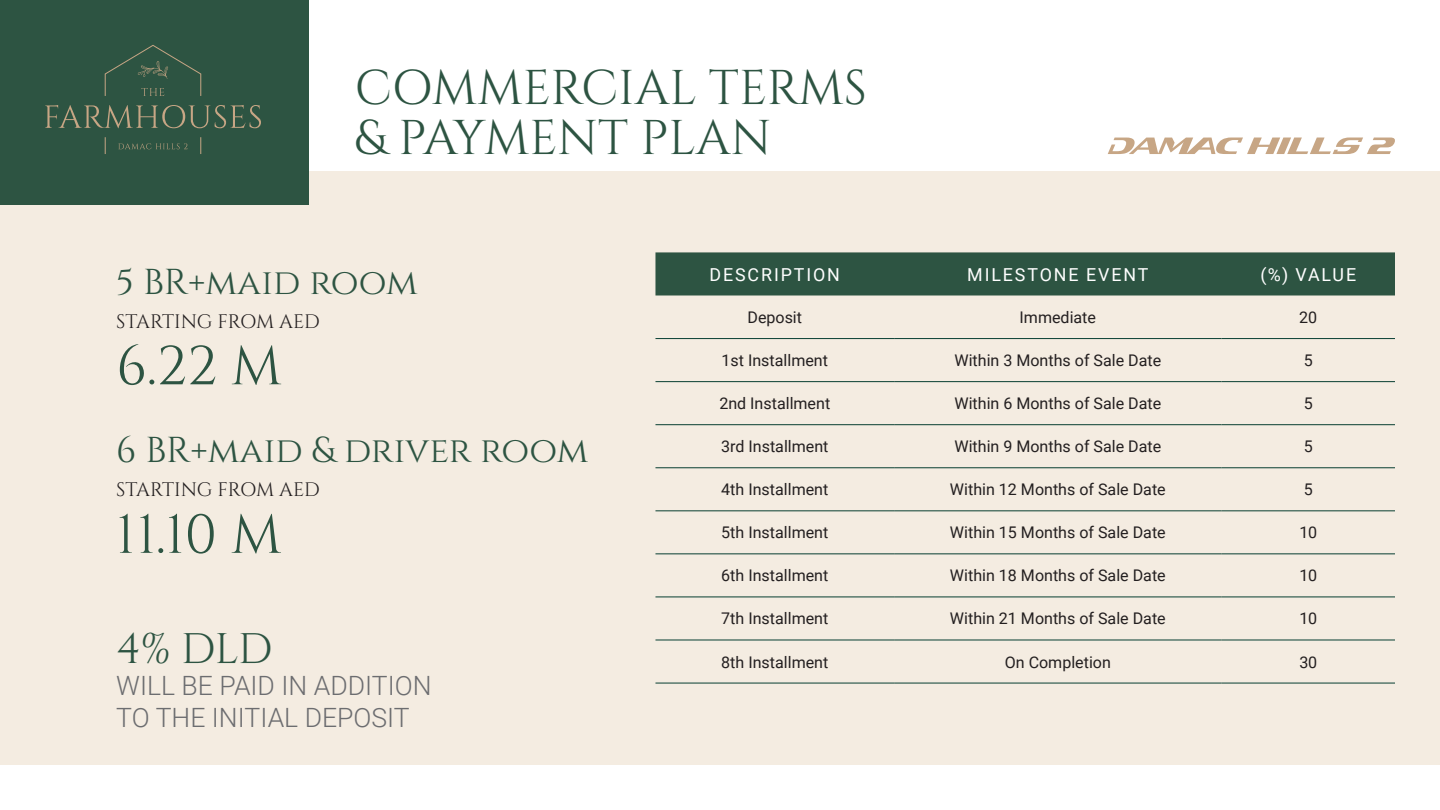
<style>
.page{position:relative;width:1440px;height:810px;background:#fff}
.page>*{position:absolute;margin:0;border:0;box-sizing:border-box;transform-origin:0 0}
.t1{font:54.75px "Cinzel";color:#2d5442}
.t2{font:48.75px/50.1px "Cinzel";color:#2d5442}
.t3{font:42.75px "Cinzel";color:#2d5442}
.t4{font:36px "Cinzel";color:#2d5442}
.t5{font:300 26.55px "Roboto";color:#6c6d70}
.t6{font:19.5px "Cinzel";letter-spacing:-.005em;color:#231f20}
.t7{font:17.85px "Roboto";letter-spacing:.105em;color:#fff}
.t8{font:16.05px "Roboto";color:#231f20}
</style>
<div class="page">
<div style="left:0;top:171px;width:1440px;height:594px;background:#f4ece1"></div>
<svg style="left:1108px;top:138px;width:287px;height:16px"></svg>
<div style="left:0;top:0;width:308px;height:205px;background:#2d5442"></div>
<svg style="left:45px;top:45px;width:216px;height:109px"></svg>
<div style="left:655px;top:252px;width:740px;height:43px;background:#2d5442"></div>
<hr style="left:655px;top:683px;width:239px;height:1px;background:#073e31">
<hr style="left:894px;top:683px;width:328px;height:1px;background:#073e31">
<hr style="left:1222px;top:683px;width:173px;height:1px;background:#073e31">
<hr style="left:655px;top:640px;width:239px;height:1px;background:#073e31">
<hr style="left:894px;top:640px;width:328px;height:1px;background:#073e31">
<hr style="left:1222px;top:640px;width:173px;height:1px;background:#073e31">
<hr style="left:655px;top:597px;width:239px;height:1px;background:#073e31">
<hr style="left:894px;top:597px;width:328px;height:1px;background:#073e31">
<hr style="left:1222px;top:597px;width:173px;height:1px;background:#073e31">
<hr style="left:655px;top:554px;width:239px;height:1px;background:#073e31">
<hr style="left:894px;top:554px;width:328px;height:1px;background:#073e31">
<hr style="left:1222px;top:554px;width:173px;height:1px;background:#073e31">
<hr style="left:655px;top:511px;width:239px;height:1px;background:#073e31">
<hr style="left:894px;top:511px;width:328px;height:1px;background:#073e31">
<hr style="left:1222px;top:511px;width:173px;height:1px;background:#073e31">
<hr style="left:655px;top:468px;width:239px;height:1px;background:#073e31">
<hr style="left:894px;top:468px;width:328px;height:1px;background:#073e31">
<hr style="left:1222px;top:468px;width:173px;height:1px;background:#073e31">
<hr style="left:655px;top:424px;width:239px;height:1px;background:#073e31">
<hr style="left:894px;top:424px;width:328px;height:1px;background:#073e31">
<hr style="left:1222px;top:424px;width:173px;height:1px;background:#073e31">
<hr style="left:655px;top:381px;width:239px;height:1px;background:#073e31">
<hr style="left:894px;top:381px;width:328px;height:1px;background:#073e31">
<hr style="left:1222px;top:381px;width:173px;height:1px;background:#073e31">
<hr style="left:655px;top:338px;width:239px;height:1px;background:#073e31">
<hr style="left:894px;top:338px;width:328px;height:1px;background:#073e31">
<hr style="left:1222px;top:338px;width:173px;height:1px;background:#073e31">
<p class="t2" style="left:355px;top:64px;width:514px">COMMERCIAL TERMS &amp; PAYMENT PLAN</p>
<p class="t4" style="left:116px;top:261px;width:303px">5 BR+maid room</p>
<p class="t6" style="left:116px;top:310px;width:205px">STARTING FROM AED</p>
<p class="t1" style="left:116px;top:334px;width:167px">6.22 M</p>
<p class="t4" style="left:116px;top:429px;width:474px">6 BR+maid &amp; driver room</p>
<p class="t6" style="left:116px;top:478px;width:205px">STARTING FROM AED</p>
<p class="t1" style="left:116px;top:503px;width:167px">11.10 M</p>
<p class="t3" style="left:116px;top:624px;width:158px">4% DLD</p>
<p class="t5" style="left:116px;top:667px;width:317px">WILL BE PAID IN ADDITION</p>
<p class="t5" style="left:116px;top:699px;width:295px">TO THE INITIAL DEPOSIT</p>
<p class="t7" style="left:710px;top:262px;width:132px">DESCRIPTION</p>
<p class="t7" style="left:967px;top:262px;width:183px">MILESTONE EVENT</p>
<p class="t7" style="left:1260px;top:262px;width:97px">(%) VALUE</p>
<p class="t8" style="left:748px;top:306px;width:56px">Deposit</p>
<p class="t8" style="left:1020px;top:306px;width:78px">Immediate</p>
<p class="t8" style="left:1299px;top:306px;width:20px">20</p>
<p class="t8" style="left:722px;top:349px;width:108px">1st Installment</p>
<p class="t8" style="left:954px;top:349px;width:208px">Within 3 Months of Sale Date</p>
<p class="t8" style="left:1304px;top:349px;width:11px">5</p>
<p class="t8" style="left:719px;top:392px;width:112px">2nd Installment</p>
<p class="t8" style="left:954px;top:392px;width:208px">Within 6 Months of Sale Date</p>
<p class="t8" style="left:1304px;top:392px;width:11px">5</p>
<p class="t8" style="left:721px;top:435px;width:109px">3rd Installment</p>
<p class="t8" style="left:954px;top:435px;width:208px">Within 9 Months of Sale Date</p>
<p class="t8" style="left:1304px;top:435px;width:11px">5</p>
<p class="t8" style="left:721px;top:478px;width:109px">4th Installment</p>
<p class="t8" style="left:950px;top:478px;width:217px">Within 12 Months of Sale Date</p>
<p class="t8" style="left:1304px;top:478px;width:11px">5</p>
<p class="t8" style="left:721px;top:521px;width:109px">5th Installment</p>
<p class="t8" style="left:950px;top:521px;width:217px">Within 15 Months of Sale Date</p>
<p class="t8" style="left:1300px;top:521px;width:19px">10</p>
<p class="t8" style="left:721px;top:564px;width:109px">6th Installment</p>
<p class="t8" style="left:950px;top:564px;width:217px">Within 18 Months of Sale Date</p>
<p class="t8" style="left:1300px;top:564px;width:19px">10</p>
<p class="t8" style="left:721px;top:608px;width:109px">7th Installment</p>
<p class="t8" style="left:950px;top:608px;width:217px">Within 21 Months of Sale Date</p>
<p class="t8" style="left:1300px;top:608px;width:19px">10</p>
<p class="t8" style="left:721px;top:651px;width:109px">8th Installment</p>
<p class="t8" style="left:1005px;top:651px;width:108px">On Completion</p>
<p class="t8" style="left:1300px;top:651px;width:19px">30</p>
</div>
